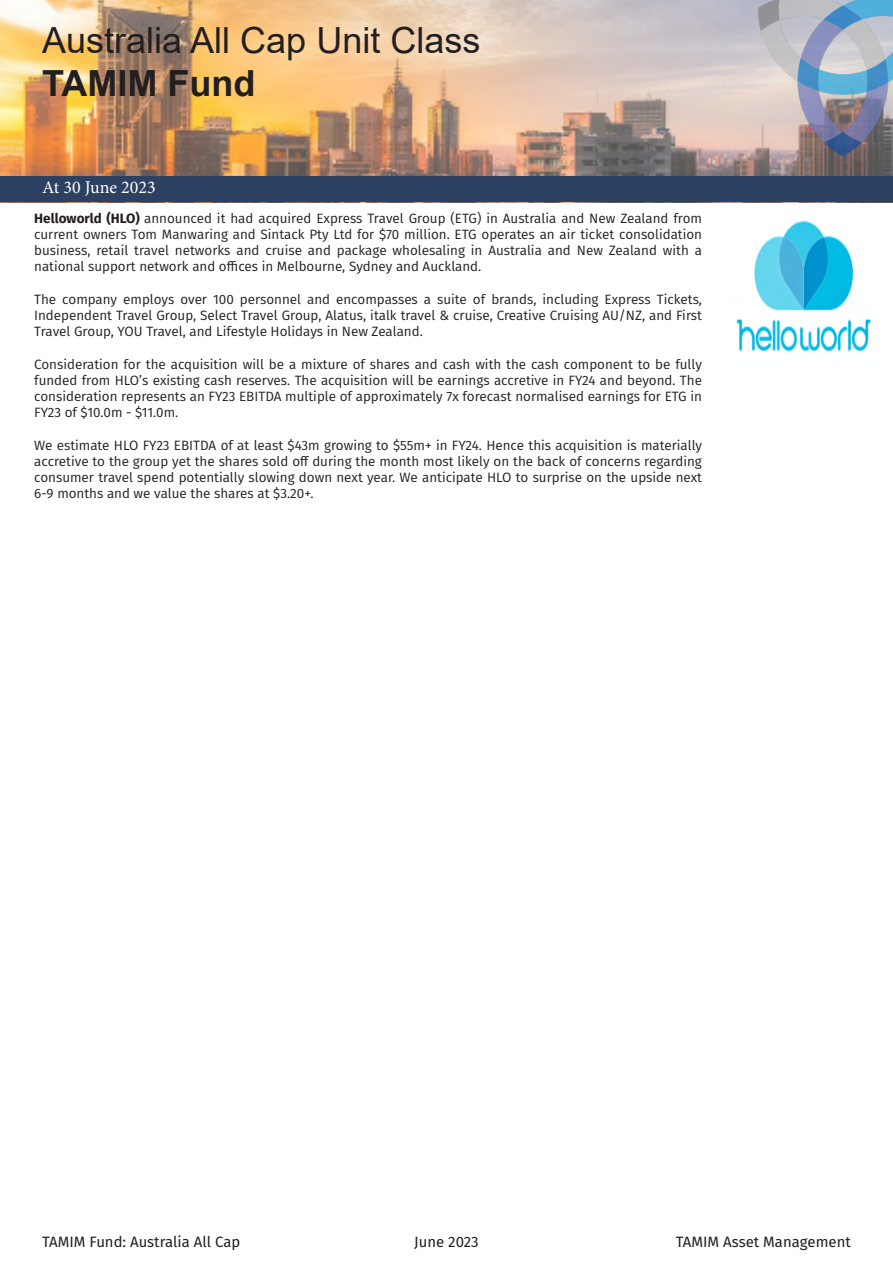
<style>
.page{position:relative;width:893px;height:1263px;background:#fff}
.page>*{position:absolute;margin:0;border:0;box-sizing:border-box;transform-origin:0 0}
.t1{font:36px "Arial";color:#231f20}
.t2{font:700 36px "Arial";color:#231f20}
.t3{font:18px "Minion Pro";color:#fff}
.t4{font:15px "Fira Sans";color:#231f20}
.t5{font:13.5px/16.2px "Fira Sans";color:#231f20;text-align:justify}
.s1{font-weight:700}
</style>
<div class="page">
<img style="left:0;top:0;width:725px;height:176px">
<div style="left:0;top:176px;width:893px;height:26px;background:#2c4161"></div>
<img style="left:725px;top:0;width:168px;height:176px">
<img style="left:736px;top:220px;width:135px;height:133px">
<p class="t1" style="left:42px;top:16px;width:440px">Australia All Cap Unit Class</p>
<p class="t2" style="left:42px;top:58px;width:215px">TAMIM Fund</p>
<p class="t3" style="left:42px;top:175px;width:115px">At 30 June 2023</p>
<p class="t5" style="left:34px;top:210px;width:669px"><span class="s1">Helloworld (HLO)</span> announced it had acquired Express Travel Group (ETG) in Australia and New Zealand from current owners Tom Manwaring and Sintack Pty Ltd for $70 million. ETG operates an air ticket consolidation business, retail travel networks and cruise and package wholesaling in Australia and New Zealand with a national support network and offices in Melbourne, Sydney and Auckland.</p>
<p class="t5" style="left:34px;top:291px;width:669px">The company employs over 100 personnel and encompasses a suite of brands, including Express Tickets, Independent Travel Group, Select Travel Group, Alatus, italk travel &amp; cruise, Creative Cruising AU/NZ, and First Travel Group, YOU Travel, and Lifestyle Holidays in New Zealand.</p>
<p class="t5" style="left:34px;top:356px;width:669px">Consideration for the acquisition will be a mixture of shares and cash with the cash component to be fully funded from HLO’s existing cash reserves. The acquisition will be earnings accretive in FY24 and beyond. The consideration represents an FY23 EBITDA multiple of approximately 7x forecast normalised earnings for ETG in FY23 of $10.0m - $11.0m.</p>
<p class="t5" style="left:34px;top:437px;width:669px">We estimate HLO FY23 EBITDA of at least $43m growing to $55m+ in FY24. Hence this acquisition is materially accretive to the group yet the shares sold off during the month most likely on the back of concerns regarding consumer travel spend potentially slowing down next year. We anticipate HLO to surprise on the upside next 6-9 months and we value the shares at $3.20+.</p>
<p class="t4" style="left:42px;top:1230px;width:200px">TAMIM Fund: Australia All Cap</p>
<p class="t4" style="left:414px;top:1230px;width:66px">June 2023</p>
<p class="t4" style="left:676px;top:1230px;width:176px">TAMIM Asset Management</p>
</div>
